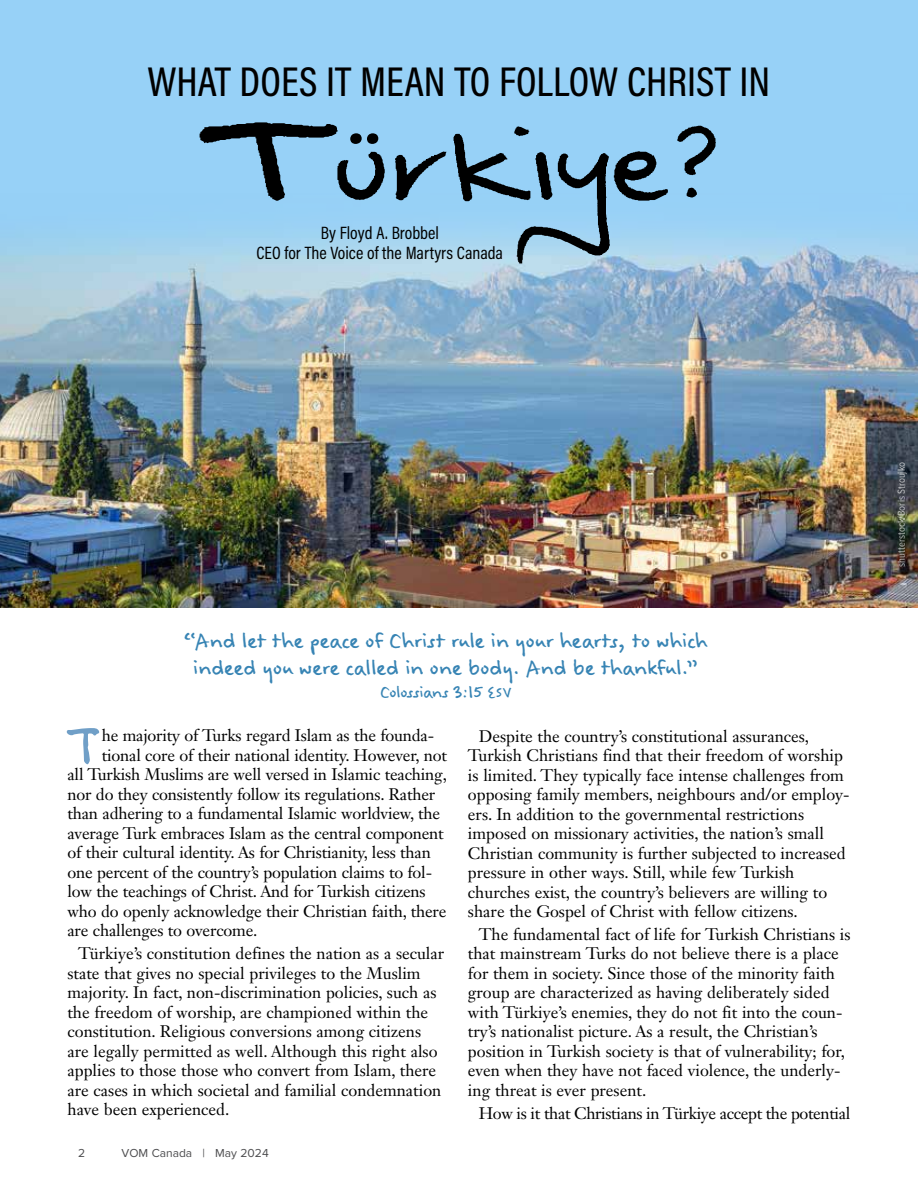
<style>
.page{position:relative;width:918px;height:1188px;background:#fff}
.page>*{position:absolute;margin:0;border:0;box-sizing:border-box;transform-origin:0 0}
.t1{font:99px "Dragongirl";color:#000}
.t2{font:72px "Felt Tip Woman";color:#709fc7}
.t3{font:500 42px "Acumin Pro Cond";color:#000}
.t4{font:27px/27px "Felt Tip Woman";letter-spacing:-.045em;color:#3784b4;text-align:center}
.t5{font:21px "Felt Tip Woman";letter-spacing:-.06em;color:#3784b4}
.t6{font:18px/19.5px "Acumin Pro Cond";color:#000;text-align:center}
.t7{font:16.5px/19.5px "Janson Text LT Std";color:#000}
.t8{font:16.5px "Janson Text LT Std";letter-spacing:-.02em;color:#000}
.t9{font:12px "Proxima Nova";color:#4d4d4f}
.t10{font:10.5px "Proxima Nova Cond";color:#fff}
.s1{font-size:19.5px}
</style>
<div class="page">
<div style="left:0;top:0;width:918px;height:607px;background:#97d1f7"></div>
<img style="left:0;top:233px;width:918px;height:374px">
<h3 class="t3" style="left:148px;top:55px;width:624px">WHAT DOES IT MEAN TO FOLLOW CHRIST IN</h3>
<h1 class="t1" style="left:200px;top:108px;width:520px">Türkiye?</h1>
<p class="t6" style="left:257px;top:223px;width:248px">By Floyd A. Brobbel<br>CEO for The Voice of the Martyrs Canada</p>
<h3 class="t4" style="left:183px;top:628px;width:526px">“And let the peace of Christ rule in your hearts, to which indeed you were called in one body. And be thankful.”</h3>
<p class="t5" style="left:379px;top:680px;width:134px">Colossians 3:15 <span class="s1">ESV</span></p>
<h2 class="t2" style="left:68px;top:704px;width:36px">T</h2>
<p class="t7" style="left:102px;top:726px;width:334px">he majority of Turks regard Islam as the founda-</p>
<p class="t7" style="left:102px;top:745px;width:347px">tional core of their national identity. However, not</p>
<p class="t7" style="left:67px;top:765px;width:381px">all Turkish Muslims are well versed in Islamic teaching,</p>
<p class="t7" style="left:67px;top:784px;width:369px">nor do they consistently follow its regulations. Rather</p>
<p class="t7" style="left:67px;top:804px;width:374px">than adhering to a fundamental Islamic worldview, the</p>
<p class="t7" style="left:67px;top:823px;width:378px">average Turk embraces Islam as the central component</p>
<p class="t7" style="left:67px;top:843px;width:365px">of their cultural identity. As for Christianity, less than</p>
<p class="t7" style="left:67px;top:862px;width:366px">one percent of the country’s population claims to fol-</p>
<p class="t7" style="left:67px;top:882px;width:360px">low the teachings of Christ. And for Turkish citizens</p>
<p class="t7" style="left:67px;top:901px;width:380px">who do openly acknowledge their Christian faith, there</p>
<p class="t7" style="left:67px;top:921px;width:192px">are challenges to overcome.</p>
<p class="t7" style="left:67px;top:944px;width:378px;text-indent:11px">Türkiye’s constitution defines the nation as a secular state that gives no special privileges to the Muslim majority. In fact, non-discrimination policies, such as the freedom of worship, are championed within the constitution. Religious conversions among citizens are legally permitted as well. Although this right also applies to those those who convert from Islam, there are cases in which societal and familial condemnation have been experienced.</p>
<p class="t9" style="left:78px;top:1144px;width:9px">2</p>
<p class="t9" style="left:122px;top:1144px;width:149px">VOM Canada | May 2024</p>
<p class="t7" style="left:468px;top:726px;width:383px;text-indent:11px">Despite the country’s constitutional assurances, Turkish Christians find that their freedom of worship is limited. They typically face intense challenges from opposing family members, neighbours and/or employ&shy;ers. In addition to the governmental restrictions imposed on missionary activities, the nation’s small Christian community is further subjected to increased pressure in other ways. Still, while few Turkish churches exist, the country’s believers are willing to share the Gospel of Christ with fellow citizens.</p>
<p class="t7" style="left:468px;top:924px;width:384px;text-indent:11px">The fundamental fact of life for Turkish Christians is that mainstream Turks do not believe there is a place for them in society. Since those of the minority faith group are characterized as having deliberately sided with Türkiye’s enemies, they do not fit into the coun&shy;try’s nationalist picture. As a result, the Christian’s position in Turkish society is that of vulnerability; for, even when they have not faced violence, the underly&shy;ing threat is ever present.</p>
<p class="t8" style="left:479px;top:1102px;width:373px">How is it that Christians in Türkiye accept the potential</p>
<p class="t10" style="left:894px;top:567px;width:106px;rotate:-90deg">shutterstock/Boris Stroujko</p>
</div>
